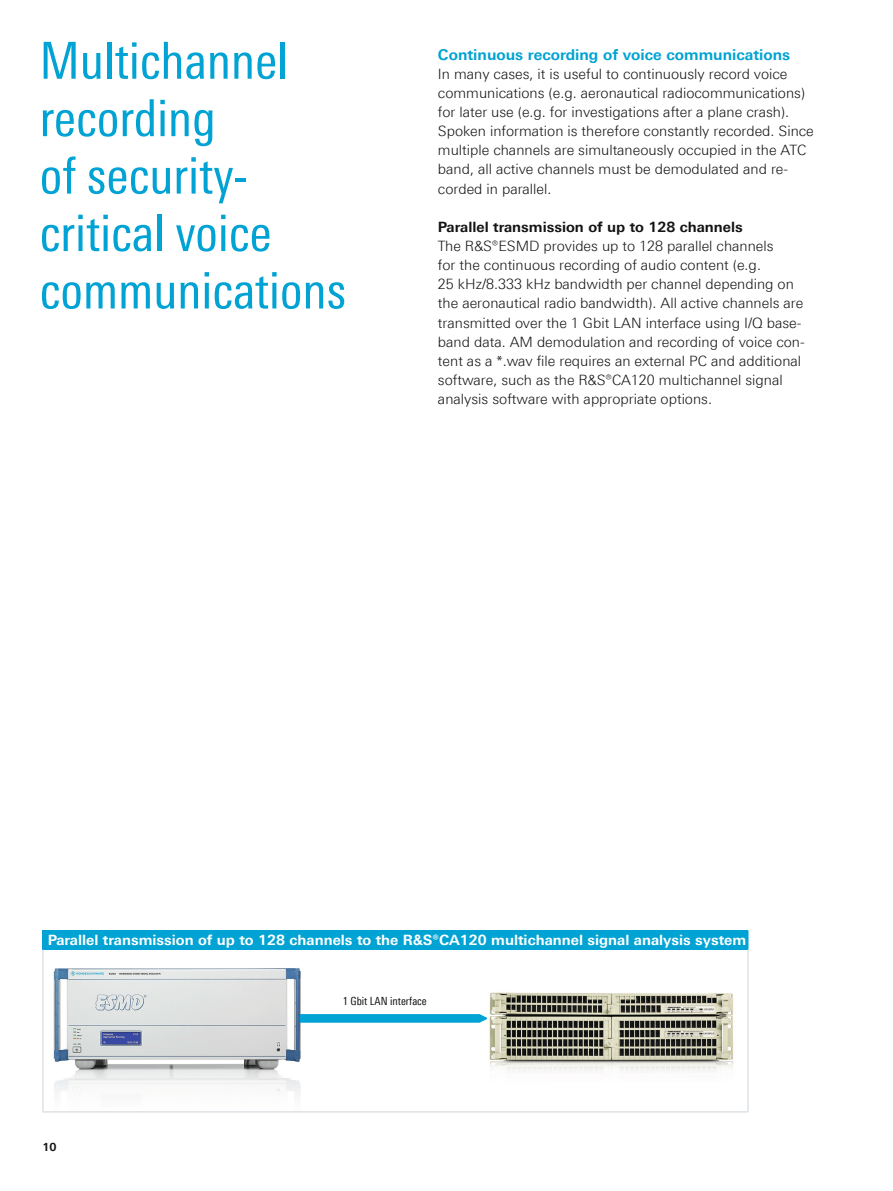
<style>
.page{position:relative;width:893px;height:1191px;background:#fff}
.page>*{position:absolute;margin:0;border:0;box-sizing:border-box;transform-origin:0 0}
.t1{font:51px/57.4px "Linotype Univers 420 Cn";color:#00a3d3}
.t2{font:700 15px "Linotype Univers 630";color:#00a3d3}
.t3{font:300 14.25px/19.2px "Linotype Univers 330";color:#131413}
.t4{font:700 14.25px "Linotype Univers 630";color:#fff}
.t5{font:700 14.25px "Linotype Univers 630";color:#131413}
.t6{font:11.25px "Linotype Univers 420 Cn";color:#131413}
.t7{font:700 11.25px "Linotype Univers 630";color:#131413}
</style>
<div class="page">
<img style="left:53px;top:968px;width:251px;height:127px">
<svg style="left:300px;top:1014px;width:187px;height:8px"></svg>
<img style="left:489px;top:992px;width:245px;height:79px">
<div style="left:43px;top:930px;width:705px;height:19px;background:#00a3d3"></div>
<svg style="left:748px;top:930px;width:1px;height:19px"></svg>
<hr style="left:43px;top:949px;width:1px;height:162px;background:#cdd4d7">
<hr style="left:748px;top:949px;width:1px;height:162px;background:#cdd4d7">
<hr style="left:43px;top:1111px;width:705px;height:1px;background:#cdd4d7">
<h1 class="t1" style="left:40px;top:32px;width:308px">Multichannel recording<br>of security&shy;critical voice communications</h1>
<p class="t2" style="left:438px;top:45px;width:354px">Continuous recording of voice communications</p>
<p class="t3" style="left:438px;top:64px;width:377px">In many cases, it is useful to continuously record voice communications (e.g. aeronautical radiocommunications) for later use (e.g. for investigations after a plane crash).<br>Spoken information is therefore constantly recorded. Since multiple channels are simultaneously occupied in the ATC band, all active channels must be demodulated and re&shy;corded in parallel.</p>
<p class="t5" style="left:438px;top:218px;width:306px">Parallel transmission of up to 128 channels</p>
<p class="t3" style="left:438px;top:236px;width:368px">The R&amp;S®ESMD provides up to 128 parallel channels<br>for the continuous recording of audio content (e.g.<br>25 kHz/8.333 kHz bandwidth per channel depending on the aeronautical radio bandwidth). All active channels are transmitted over the 1 Gbit LAN interface using I/Q base&shy;band data. AM demodulation and recording of voice con&shy;tent as a *.wav file requires an external PC and additional software, such as the R&amp;S®CA120 multichannel signal analysis software with appropriate options.</p>
<p class="t4" style="left:48px;top:931px;width:700px">Parallel transmission of up to 128 channels to the R&amp;S®CA120 multichannel signal analysis system</p>
<p class="t7" style="left:43px;top:1139px;width:16px">10</p>
<p class="t6" style="left:343px;top:994px;width:85px">1 Gbit LAN interface</p>
</div>
